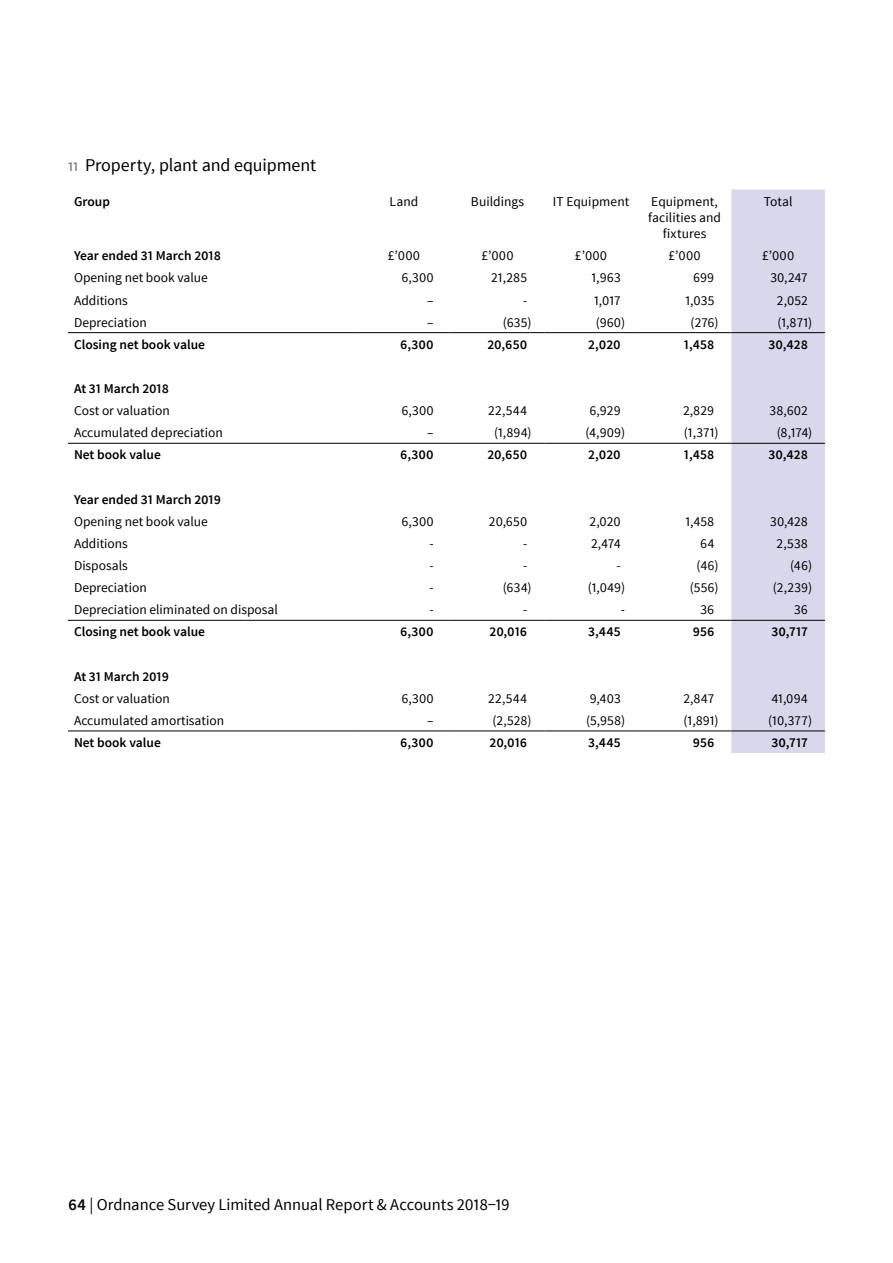
<style>
.page{position:relative;width:893px;height:1263px;background:#fff}
.page>*{position:absolute;margin:0;border:0;box-sizing:border-box;transform-origin:0 0}
.Subhead_12_bullet{font:18px "Source Sans Pro";letter-spacing:-.005em;color:#000}
.t1{font:16.5px "Source Sans Pro";letter-spacing:-.005em;color:#000}
.Accounts_right{font:13.5px "Source Sans Pro";letter-spacing:.005em;color:#000}
.Accounts_left{font:13.5px "Source Sans Pro";color:#000}
.Accounts_left-2{font:600 13.5px "Source Sans Pro";color:#000}
.Accounts_right-2{font:600 13.5px "Source Sans Pro";letter-spacing:.005em;color:#000}
.Accounts_centre{font:13.5px/16.2px "Source Sans Pro";letter-spacing:.005em;color:#000;text-align:center}
.s1{font-weight:600;font-size:13.5px;color:#808285}
.s2{font-weight:600}
</style>
<div class="page">
<div style="left:731px;top:190px;width:94px;height:563px;background:#d8d7ec"></div>
<hr style="left:68px;top:332px;width:289px;height:1px;background:#000">
<hr style="left:357px;top:332px;width:94px;height:1px;background:#000">
<hr style="left:451px;top:332px;width:93px;height:1px;background:#000">
<hr style="left:544px;top:332px;width:94px;height:1px;background:#000">
<hr style="left:638px;top:332px;width:93px;height:1px;background:#000">
<hr style="left:731px;top:332px;width:94px;height:1px;background:#000">
<hr style="left:357px;top:443px;width:94px;height:1px;background:#000">
<hr style="left:68px;top:620px;width:289px;height:1px;background:#000">
<hr style="left:357px;top:620px;width:94px;height:1px;background:#000">
<hr style="left:451px;top:620px;width:93px;height:1px;background:#000">
<hr style="left:544px;top:620px;width:94px;height:1px;background:#000">
<hr style="left:638px;top:620px;width:93px;height:1px;background:#000">
<hr style="left:731px;top:620px;width:94px;height:1px;background:#000">
<hr style="left:357px;top:731px;width:94px;height:1px;background:#000">
<hr style="left:68px;top:443px;width:289px;height:1px;background:#000">
<hr style="left:451px;top:443px;width:93px;height:1px;background:#000">
<hr style="left:544px;top:443px;width:94px;height:1px;background:#000">
<hr style="left:638px;top:443px;width:93px;height:1px;background:#000">
<hr style="left:731px;top:443px;width:94px;height:1px;background:#000">
<hr style="left:68px;top:731px;width:289px;height:1px;background:#000">
<hr style="left:451px;top:731px;width:93px;height:1px;background:#000">
<hr style="left:544px;top:731px;width:94px;height:1px;background:#000">
<hr style="left:638px;top:731px;width:93px;height:1px;background:#000">
<hr style="left:731px;top:731px;width:94px;height:1px;background:#000">
<p class="Subhead_12_bullet" style="left:68px;top:154px;width:250px"><span class="s1">11</span> Property, plant and equipment</p>
<p class="Accounts_left-2" style="left:74px;top:193px;width:37px">Group</p>
<p class="Accounts_centre" style="left:390px;top:193px;width:30px">Land</p>
<p class="Accounts_centre" style="left:471px;top:193px;width:55px">Buildings</p>
<p class="Accounts_centre" style="left:553px;top:193px;width:78px">IT Equipment</p>
<p class="Accounts_centre" style="left:648px;top:193px;width:74px">Equipment, facilities and fixtures</p>
<p class="Accounts_centre" style="left:764px;top:193px;width:30px">Total</p>
<p class="Accounts_left-2" style="left:74px;top:247px;width:149px">Year ended 31 March 2018</p>
<p class="Accounts_centre" style="left:388px;top:248px;width:34px">£’000</p>
<p class="Accounts_centre" style="left:481px;top:248px;width:34px">£’000</p>
<p class="Accounts_centre" style="left:575px;top:248px;width:34px">£’000</p>
<p class="Accounts_centre" style="left:668px;top:248px;width:34px">£’000</p>
<p class="Accounts_centre" style="left:762px;top:248px;width:34px">£’000</p>
<p class="Accounts_left" style="left:74px;top:270px;width:135px">Opening net book value</p>
<p class="Accounts_right" style="left:402px;top:270px;width:34px">6,300</p>
<p class="Accounts_right" style="left:491px;top:270px;width:38px">21,285</p>
<p class="Accounts_right" style="left:591px;top:270px;width:31px">1,963</p>
<p class="Accounts_right" style="left:693px;top:270px;width:23px">699</p>
<p class="Accounts_right" style="left:770px;top:270px;width:39px">30,247</p>
<p class="Accounts_left" style="left:74px;top:292px;width:55px">Additions</p>
<p class="Accounts_right" style="left:427px;top:292px;width:8px">–</p>
<p class="Accounts_right" style="left:523px;top:292px;width:6px">-</p>
<p class="Accounts_right" style="left:594px;top:292px;width:28px">1,017</p>
<p class="Accounts_right" style="left:685px;top:292px;width:30px">1,035</p>
<p class="Accounts_right" style="left:777px;top:292px;width:32px">2,052</p>
<p class="Accounts_left" style="left:74px;top:314px;width:74px">Depreciation</p>
<p class="Accounts_right" style="left:427px;top:314px;width:8px">–</p>
<p class="Accounts_right" style="left:503px;top:314px;width:30px">(635)</p>
<p class="Accounts_right" style="left:596px;top:314px;width:31px">(960)</p>
<p class="Accounts_right" style="left:691px;top:314px;width:30px">(276)</p>
<p class="Accounts_right" style="left:777px;top:314px;width:36px">(1,871)</p>
<p class="Accounts_left-2" style="left:74px;top:336px;width:133px">Closing net book value</p>
<p class="Accounts_right-2" style="left:400px;top:336px;width:35px">6,300</p>
<p class="Accounts_right-2" style="left:487px;top:336px;width:41px">20,650</p>
<p class="Accounts_right-2" style="left:588px;top:336px;width:34px">2,020</p>
<p class="Accounts_right-2" style="left:684px;top:336px;width:32px">1,458</p>
<p class="Accounts_right-2" style="left:769px;top:336px;width:41px">30,428</p>
<p class="Accounts_left-2" style="left:74px;top:380px;width:97px">At 31 March 2018</p>
<p class="Accounts_left" style="left:74px;top:402px;width:97px">Cost or valuation</p>
<p class="Accounts_right" style="left:402px;top:402px;width:34px">6,300</p>
<p class="Accounts_right" style="left:488px;top:402px;width:40px">22,544</p>
<p class="Accounts_right" style="left:589px;top:402px;width:33px">6,929</p>
<p class="Accounts_right" style="left:683px;top:402px;width:33px">2,829</p>
<p class="Accounts_right" style="left:770px;top:402px;width:40px">38,602</p>
<p class="Accounts_left" style="left:74px;top:424px;width:150px">Accumulated depreciation</p>
<p class="Accounts_right" style="left:427px;top:424px;width:8px">–</p>
<p class="Accounts_right" style="left:494px;top:424px;width:39px">(1,894)</p>
<p class="Accounts_right" style="left:585px;top:424px;width:41px">(4,909)</p>
<p class="Accounts_right" style="left:684px;top:424px;width:36px">(1,371)</p>
<p class="Accounts_right" style="left:777px;top:424px;width:37px">(8,174)</p>
<p class="Accounts_left-2" style="left:74px;top:446px;width:88px">Net book value</p>
<p class="Accounts_right-2" style="left:400px;top:446px;width:35px">6,300</p>
<p class="Accounts_right-2" style="left:487px;top:446px;width:41px">20,650</p>
<p class="Accounts_right-2" style="left:588px;top:446px;width:34px">2,020</p>
<p class="Accounts_right-2" style="left:684px;top:446px;width:32px">1,458</p>
<p class="Accounts_right-2" style="left:769px;top:446px;width:41px">30,428</p>
<p class="Accounts_left-2" style="left:74px;top:491px;width:149px">Year ended 31 March 2019</p>
<p class="Accounts_left" style="left:74px;top:513px;width:135px">Opening net book value</p>
<p class="Accounts_right" style="left:402px;top:513px;width:34px">6,300</p>
<p class="Accounts_right" style="left:489px;top:513px;width:40px">20,650</p>
<p class="Accounts_right" style="left:590px;top:513px;width:33px">2,020</p>
<p class="Accounts_right" style="left:685px;top:513px;width:30px">1,458</p>
<p class="Accounts_right" style="left:770px;top:513px;width:39px">30,428</p>
<p class="Accounts_left" style="left:74px;top:535px;width:55px">Additions</p>
<p class="Accounts_right" style="left:430px;top:535px;width:6px">-</p>
<p class="Accounts_right" style="left:523px;top:535px;width:6px">-</p>
<p class="Accounts_right" style="left:591px;top:535px;width:31px">2,474</p>
<p class="Accounts_right" style="left:700px;top:535px;width:16px">64</p>
<p class="Accounts_right" style="left:776px;top:535px;width:33px">2,538</p>
<p class="Accounts_left" style="left:74px;top:557px;width:55px">Disposals</p>
<p class="Accounts_right" style="left:430px;top:557px;width:6px">-</p>
<p class="Accounts_right" style="left:523px;top:557px;width:6px">-</p>
<p class="Accounts_right" style="left:617px;top:557px;width:6px">-</p>
<p class="Accounts_right" style="left:697px;top:557px;width:24px">(46)</p>
<p class="Accounts_right" style="left:790px;top:557px;width:24px">(46)</p>
<p class="Accounts_left" style="left:74px;top:579px;width:74px">Depreciation</p>
<p class="Accounts_right" style="left:430px;top:579px;width:6px">-</p>
<p class="Accounts_right" style="left:503px;top:579px;width:30px">(634)</p>
<p class="Accounts_right" style="left:588px;top:579px;width:39px">(1,049)</p>
<p class="Accounts_right" style="left:690px;top:579px;width:30px">(556)</p>
<p class="Accounts_right" style="left:773px;top:579px;width:41px">(2,239)</p>
<p class="Accounts_left" style="left:74px;top:601px;width:205px">Depreciation eliminated on disposal</p>
<p class="Accounts_right" style="left:430px;top:601px;width:6px">-</p>
<p class="Accounts_right" style="left:523px;top:601px;width:6px">-</p>
<p class="Accounts_right" style="left:621px;top:601px;width:6px">-</p>
<p class="Accounts_right" style="left:700px;top:601px;width:15px">36</p>
<p class="Accounts_right" style="left:794px;top:601px;width:15px">36</p>
<p class="Accounts_left-2" style="left:74px;top:623px;width:133px">Closing net book value</p>
<p class="Accounts_right-2" style="left:400px;top:623px;width:35px">6,300</p>
<p class="Accounts_right-2" style="left:489px;top:623px;width:39px">20,016</p>
<p class="Accounts_right-2" style="left:588px;top:623px;width:34px">3,445</p>
<p class="Accounts_right-2" style="left:693px;top:623px;width:23px">956</p>
<p class="Accounts_right-2" style="left:771px;top:623px;width:38px">30,717</p>
<p class="Accounts_left-2" style="left:74px;top:668px;width:97px">At 31 March 2019</p>
<p class="Accounts_left" style="left:74px;top:690px;width:97px">Cost or valuation</p>
<p class="Accounts_right" style="left:402px;top:690px;width:34px">6,300</p>
<p class="Accounts_right" style="left:488px;top:690px;width:40px">22,544</p>
<p class="Accounts_right" style="left:590px;top:690px;width:33px">9,403</p>
<p class="Accounts_right" style="left:683px;top:690px;width:33px">2,847</p>
<p class="Accounts_right" style="left:771px;top:690px;width:38px">41,094</p>
<p class="Accounts_left" style="left:74px;top:712px;width:152px">Accumulated amortisation</p>
<p class="Accounts_right" style="left:427px;top:712px;width:8px">–</p>
<p class="Accounts_right" style="left:492px;top:712px;width:41px">(2,528)</p>
<p class="Accounts_right" style="left:586px;top:712px;width:40px">(5,958)</p>
<p class="Accounts_right" style="left:684px;top:712px;width:37px">(1,891)</p>
<p class="Accounts_right" style="left:768px;top:712px;width:45px">(10,377)</p>
<p class="Accounts_left-2" style="left:74px;top:734px;width:88px">Net book value</p>
<p class="Accounts_right-2" style="left:400px;top:734px;width:35px">6,300</p>
<p class="Accounts_right-2" style="left:489px;top:734px;width:39px">20,016</p>
<p class="Accounts_right-2" style="left:588px;top:734px;width:34px">3,445</p>
<p class="Accounts_right-2" style="left:693px;top:734px;width:23px">956</p>
<p class="Accounts_right-2" style="left:771px;top:734px;width:38px">30,717</p>
<p class="t1" style="left:68px;top:1194px;width:443px"><span class="s2">64</span> | Ordnance Survey Limited Annual Report &amp; Accounts 2018−19</p>
</div>
